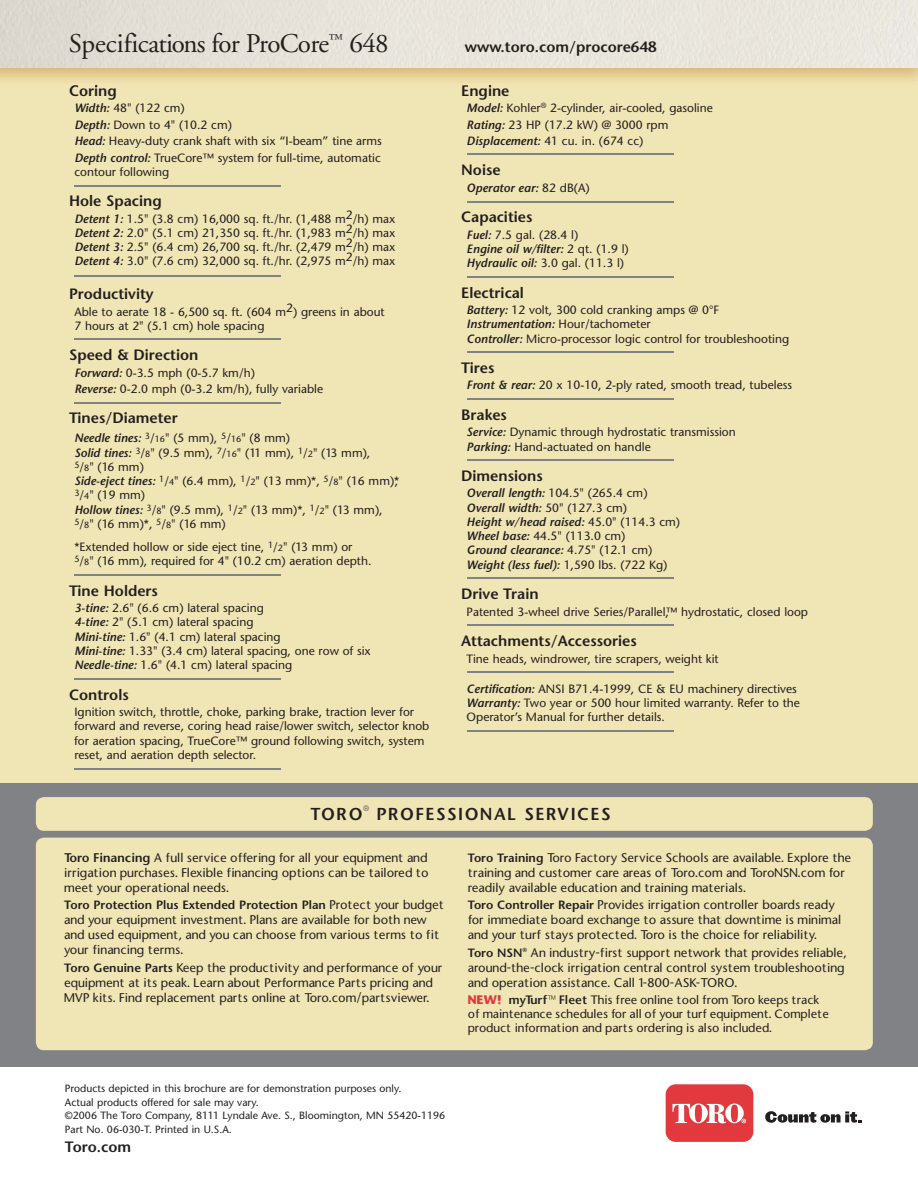
<style>
.page{position:relative;width:918px;height:1188px;background:#fff}
.page>*{position:absolute;margin:0;border:0;box-sizing:border-box;transform-origin:0 0}
.t1{font:27px "Adobe Garamond";letter-spacing:-.025em;color:#231f20}
.t2{font:600 16.5px "Stone Sans";letter-spacing:.1em;color:#231f20}
.t3{font:600 15px "Stone Sans";color:#231f20}
.t4{font:12px/14.2px "Stone Sans";color:#231f20}
.t5{font:500 12px/15px "Stone Sans";color:#231f20}
.t6{font:italic 600 12px/14.2px "Stone Sans";color:#231f20}
.t7{font:500 11.7px/14.2px "Stone Sans";color:#231f20}
.t8{font:10.5px/13.5px "Stone Sans";color:#231f20}
.t9{font:600 7.5px "Stone Sans";color:#231f20}
.s1{font-weight:600;font-style:italic}
.s2{font-size:9px}
.s3{font-weight:400;font-style:normal}
.s4{font-weight:600}
.s5{font-weight:700;color:#e1393e}
</style>
<div class="page">
<div style="left:0;top:68px;width:918px;height:728px;background:#f0e5b4"></div>
<hr style="left:74px;top:185px;width:207px;height:1px;background:#808285">
<hr style="left:74px;top:276px;width:207px;height:1px;background:#808285">
<hr style="left:74px;top:339px;width:207px;height:1px;background:#808285">
<hr style="left:74px;top:402px;width:207px;height:1px;background:#808285">
<hr style="left:74px;top:574px;width:207px;height:2px;background:#808285">
<hr style="left:74px;top:678px;width:207px;height:1px;background:#808285">
<hr style="left:74px;top:768px;width:207px;height:1px;background:#808285">
<hr style="left:467px;top:153px;width:207px;height:2px;background:#808285">
<hr style="left:467px;top:201px;width:207px;height:1px;background:#808285">
<hr style="left:467px;top:276px;width:207px;height:1px;background:#808285">
<hr style="left:467px;top:352px;width:207px;height:1px;background:#808285">
<hr style="left:467px;top:399px;width:207px;height:1px;background:#808285">
<hr style="left:467px;top:460px;width:207px;height:1px;background:#808285">
<hr style="left:467px;top:578px;width:207px;height:1px;background:#808285">
<hr style="left:467px;top:625px;width:207px;height:1px;background:#808285">
<hr style="left:467px;top:672px;width:207px;height:1px;background:#808285">
<hr style="left:467px;top:731px;width:207px;height:1px;background:#808285">
<svg style="left:765px;top:1111px;width:96px;height:12px"></svg>
<div style="left:666px;top:1084px;width:87px;height:58px;background:#e1393e;border-radius:10px"></div>
<svg style="left:673px;top:1103px;width:73px;height:21px"></svg>
<div style="left:0;top:784px;width:918px;height:283px;background:#808285"></div>
<div style="left:36px;top:797px;width:837px;height:34px;background:#f0e5b4;border-radius:8px"></div>
<div style="left:36px;top:838px;width:837px;height:212px;background:#f0e5b4;border-radius:8px"></div>
<img style="left:0;top:0;width:918px;height:68px">
<h1 class="t1" style="left:69px;top:33px;width:321px">Specifications for ProCore<sup>™</sup> 648</h1>
<p class="t3" style="left:465px;top:41px;width:193px">www.toro.com/procore648</p>
<p class="t3" style="left:69px;top:85px;width:49px">Coring</p>
<p class="t4" style="left:74px;top:101px;width:309px;line-height:16.5px"><span class="s1">Width:</span> 48" (122 cm)<br><span class="s1">Depth:</span> Down to 4" (10.2 cm)<br><span class="s1">Head:</span> Heavy-duty crank shaft with six “I-beam” tine arms <span class="s1">Depth control:</span> TrueCore™ system for full-time, automatic</p>
<p class="t4" style="left:74px;top:166px;width:96px">contour following</p>
<p class="t3" style="left:69px;top:195px;width:94px">Hole Spacing</p>
<p class="t4" style="left:74px;top:213px;width:323px;text-align:justify"><span class="s1">Detent 1:</span> 1.5" (3.8 cm) 16,000 sq. ft./hr. (1,488 m2/h) max <span class="s1">Detent 2:</span> 2.0" (5.1 cm) 21,350 sq. ft./hr. (1,983 m2/h) max <span class="s1">Detent 3:</span> 2.5" (6.4 cm) 26,700 sq. ft./hr. (2,479 m2/h) max <span class="s1">Detent 4:</span> 3.0" (7.6 cm) 32,000 sq. ft./hr. (2,975 m2/h) max</p>
<p class="t3" style="left:69px;top:288px;width:86px">Productivity</p>
<p class="t4" style="left:74px;top:305px;width:312px">Able to aerate 18 - 6,500 sq. ft. (604 m2) greens in about<br>7 hours at 2" (5.1 cm) hole spacing</p>
<p class="t3" style="left:69px;top:349px;width:131px">Speed &amp; Direction</p>
<p class="t4" style="left:74px;top:366px;width:250px;line-height:16.4px"><span class="s1">Forward:</span> 0-3.5 mph (0-5.7 km/h)<br><span class="s1">Reverse:</span> 0-2.0 mph (0-3.2 km/h), fully variable</p>
<p class="t3" style="left:69px;top:412px;width:110px">Tines/Diameter</p>
<p class="t4" style="left:74px;top:432px;width:327px"><span class="s1">Needle tines:</span> <sup>3</sup>/<span class="s2">16</span>" (5 mm), <sup>5</sup>/<span class="s2">16</span>" (8 mm)<br><span class="s1">Solid tines:</span> <sup>3</sup>/<span class="s2">8</span>" (9.5 mm), <sup>7</sup>/<span class="s2">16</span>" (11 mm), <sup>1</sup>/<span class="s2">2</span>" (13 mm),<br><sup>5</sup>/<span class="s2">8</span>" (16 mm)<br><span class="s1">Side-eject tines:</span> <sup>1</sup>/<span class="s2">4</span>" (6.4 mm), <sup>1</sup>/<span class="s2">2</span>" (13 mm)*, <sup>5</sup>/<span class="s2">8</span>" (16 mm)*, <sup>3</sup>/<span class="s2">4</span>" (19 mm)<br><span class="s1">Hollow tines:</span> <sup>3</sup>/<span class="s2">8</span>" (9.5 mm), <sup>1</sup>/<span class="s2">2</span>" (13 mm)*, <sup>1</sup>/<span class="s2">2</span>" (13 mm), <sup>5</sup>/<span class="s2">8</span>" (16 mm)*, <sup>5</sup>/<span class="s2">8</span>" (16 mm)</p>
<p class="t4" style="left:74px;top:541px;width:299px">*Extended hollow or side eject tine, <sup>1</sup>/<span class="s2">2</span>" (13 mm) or<br><sup>5</sup>/<span class="s2">8</span>" (16 mm), required for 4" (10.2 cm) aeration depth.</p>
<p class="t3" style="left:69px;top:585px;width:91px">Tine Holders</p>
<p class="t4" style="left:74px;top:602px;width:298px"><span class="s1">3-tine:</span> 2.6" (6.6 cm) lateral spacing<br><span class="s1">4-tine:</span> 2" (5.1 cm) lateral spacing<br><span class="s1">Mini-tine:</span> 1.6" (4.1 cm) lateral spacing<br><span class="s1">Mini-tine:</span> 1.33" (3.4 cm) lateral spacing, one row of six <span class="s1">Needle-tine:</span> 1.6" (4.1 cm) lateral spacing</p>
<p class="t3" style="left:69px;top:689px;width:61px">Controls</p>
<p class="t4" style="left:74px;top:706px;width:357px">Ignition switch, throttle, choke, parking brake, traction lever for forward and reverse, coring head raise/lower switch, selector knob for aeration spacing, TrueCore™ ground following switch, system reset, and aeration depth selector.</p>
<p class="t3" style="left:461px;top:85px;width:50px">Engine</p>
<p class="t4" style="left:467px;top:101px;width:248px;line-height:16.4px"><span class="s1">Model:</span> Kohler<sup>®</sup> 2-cylinder, air-cooled, gasoline<br><span class="s1">Rating:</span> 23 HP (17.2 kW) @ 3000 rpm<br><span class="s1">Displacement:</span> 41 cu. in. (674 cc)</p>
<p class="t3" style="left:461px;top:164px;width:41px">Noise</p>
<p class="t6" style="left:467px;top:182px;width:125px">Operator ear: <span class="s3">82 dB(A)</span></p>
<p class="t3" style="left:461px;top:211px;width:73px">Capacities</p>
<p class="t4" style="left:467px;top:229px;width:164px"><span class="s1">Fuel:</span> 7.5 gal. (28.4 l)<br><span class="s1">Engine oil w/filter:</span> 2 qt. (1.9 l)<br><span class="s1">Hydraulic oil:</span> 3.0 gal. (11.3 l)</p>
<p class="t3" style="left:461px;top:287px;width:64px">Electrical</p>
<p class="t4" style="left:467px;top:304px;width:324px"><span class="s1">Battery:</span> 12 volt, 300 cold cranking amps @ 0°F<br><span class="s1">Instrumentation:</span> Hour/tachometer<br><span class="s1">Controller:</span> Micro-processor logic control for troubleshooting</p>
<p class="t3" style="left:461px;top:362px;width:35px">Tires</p>
<p class="t4" style="left:467px;top:379px;width:327px"><span class="s1">Front &amp; rear:</span> 20 x 10-10, 2-ply rated, smooth tread, tubeless</p>
<p class="t3" style="left:461px;top:409px;width:47px">Brakes</p>
<p class="t4" style="left:467px;top:426px;width:271px"><span class="s1">Service:</span> Dynamic through hydrostatic transmission<br><span class="s1">Parking:</span> Hand-actuated on handle</p>
<p class="t3" style="left:461px;top:470px;width:83px">Dimensions</p>
<p class="t6" style="left:467px;top:487px;width:215px">Overall length: <span class="s3">104.5" (265.4 cm)<br></span>Overall width: <span class="s3">50" (127.3 cm)<br></span>Height w/head raised: <span class="s3">45.0" (114.3 cm)<br></span>Wheel base: <span class="s3">44.5" (113.0 cm)<br></span>Ground clearance: <span class="s3">4.75" (12.1 cm)<br></span>Weight (less fuel): <span class="s3">1,590 lbs. (722 Kg)</span></p>
<p class="t3" style="left:461px;top:588px;width:79px">Drive Train</p>
<p class="t4" style="left:467px;top:606px;width:343px">Patented 3-wheel drive Series/Parallel,™ hydrostatic, closed loop</p>
<p class="t3" style="left:461px;top:635px;width:177px">Attachments/Accessories</p>
<p class="t4" style="left:467px;top:653px;width:254px">Tine heads, windrower, tire scrapers, weight kit</p>
<p class="t4" style="left:467px;top:683px;width:335px"><span class="s1">Certification:</span> ANSI B71.4-1999, CE &amp; EU machinery directives<br><span class="s1">Warranty:</span> Two year or 500 hour limited warranty. Refer to the<br>Operator’s Manual for further details.</p>
<h2 class="t2" style="left:310px;top:808px;width:54px">TORO</h2>
<p class="t9" style="left:363px;top:806px;width:8px">®</p>
<h2 class="t2" style="left:377px;top:808px;width:235px">PROFESSIONAL SERVICES</h2>
<p class="t5" style="left:64px;top:851px;width:366px;text-align:justify"><span class="s4">Toro Financing</span> A full service offering for all your equipment and irrigation purchases. Flexible financing options can be tailored to meet your operational needs.</p>
<p class="t5" style="left:64px;top:899px;width:382px"><span class="s4">Toro Protection Plus Extended Protection Plan</span> Protect your budget and your equipment investment. Plans are available for both new and used equipment, and you can choose from various terms to fit your financing terms.</p>
<p class="t5" style="left:64px;top:962px;width:380px"><span class="s4">Toro Genuine Parts</span> Keep the productivity and performance of your equipment at its peak. Learn about Performance Parts pricing and<br>MVP kits. Find replacement parts online at Toro.com/partsviewer.</p>
<p class="t5" style="left:468px;top:851px;width:385px"><span class="s4">Toro Training</span> Toro Factory Service Schools are available. Explore the training and customer care areas of Toro.com and ToroNSN.com for readily available education and training materials.</p>
<p class="t5" style="left:468px;top:899px;width:375px"><span class="s4">Toro Controller Repair</span> Provides irrigation controller boards ready for immediate board exchange to assure that downtime is minimal and your turf stays protected. Toro is the choice for reliability.</p>
<p class="t5" style="left:468px;top:947px;width:380px"><span class="s4">Toro NSN</span><sup>®</sup> An industry-first support network that provides reliable, around-the-clock irrigation central control system troubleshooting and operation assistance. Call 1-800-ASK-TORO.</p>
<p class="t7" style="left:468px;top:994px;width:363px"><span class="s5">NEW!</span> <span class="s4">myTurf™ Fleet</span> This free online tool from Toro keeps track of maintenance schedules for all of your turf equipment. Complete product information and parts ordering is also included.</p>
<p class="t8" style="left:65px;top:1083px;width:382px">Products depicted in this brochure are for demonstration purposes only.<br>Actual products offered for sale may vary.<br>©2006 The Toro Company, 8111 Lyndale Ave. S., Bloomington, MN 55420-1196<br>Part No. 06-030-T. Printed in U.S.A.</p>
<p class="t3" style="left:65px;top:1141px;width:68px">Toro.com</p>
</div>
